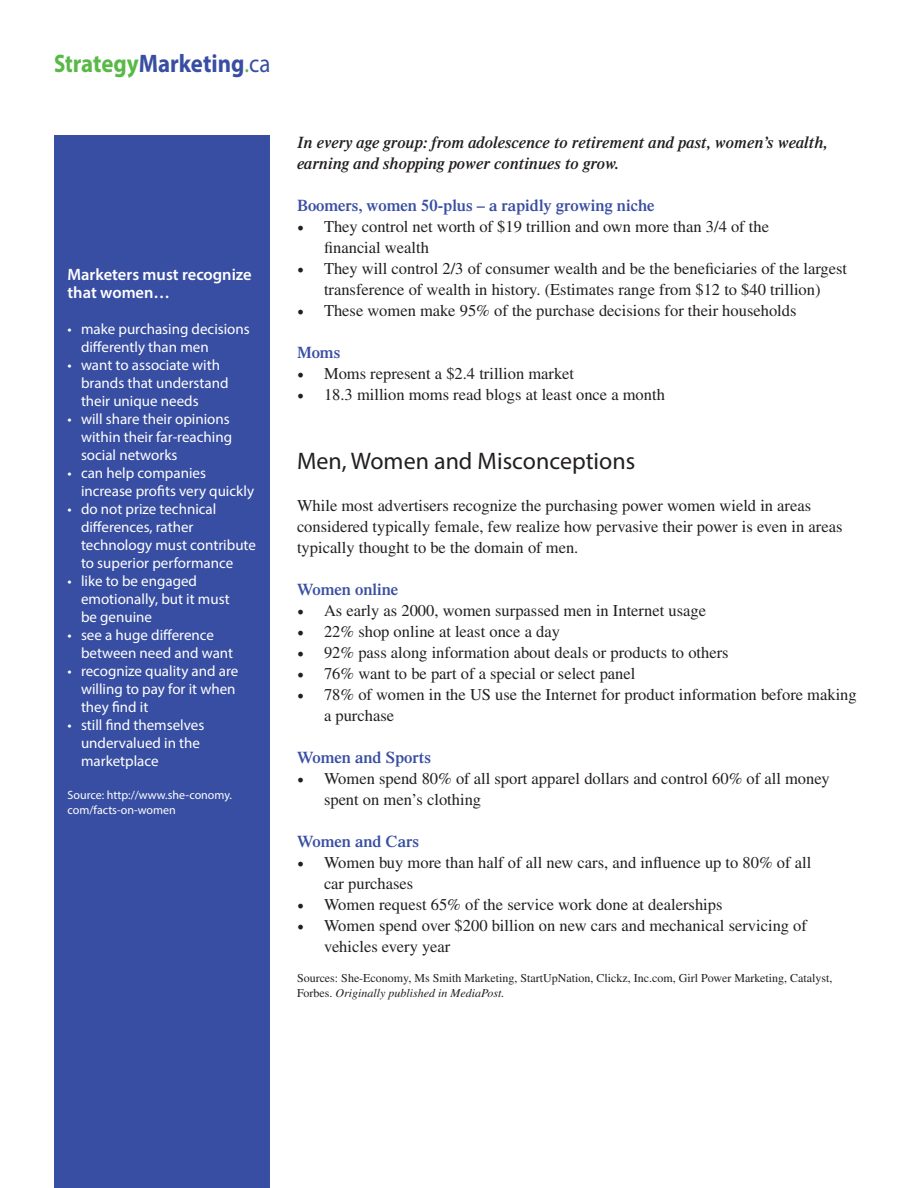
<style>
.page{position:relative;width:918px;height:1188px;background:#fff}
.page>*{position:absolute;margin:0;border:0;box-sizing:border-box;transform-origin:0 0}
.t1{font:700 25.35px "Myriad Pro";color:#384ea2;scale:.9 1}
.t2{font:24px "Myriad Pro";color:#231f20}
.t3{font:16.5px/21px "Times";color:#231f20}
.t4{font:italic 600 16.5px/21px "Times";color:#231f20}
.t5{font:600 16.5px "Times";color:#384ea2}
.t6{font:600 16.5px/18px "Myriad Pro";color:#fff}
.t7{font:15px/18px "Myriad Pro";color:#fff}
.t8{font:12px/15px "Times";color:#231f20}
.t9{font:12px/15px "Myriad Pro";color:#fff}
.s1{color:#58b947}
.s2{font-weight:400;color:#58b947}
.s3{font-weight:400}
.s4{font-family:"Minion Pro";font-size:18px}
.s5{font-style:italic}
</style>
<div class="page">
<div style="left:54px;top:135px;width:216px;height:1053px;background:#384ea2"></div>
<h1 class="t1" style="left:54px;top:47px;width:242px"><span class="s1">Strategy</span>Marketing<span class="s2">.</span><span class="s3">ca</span></h1>
<p class="t6" style="left:68px;top:265px;width:186px">Marketers must recognize that women…</p>
<p class="t7" style="left:81px;top:320px;width:170px;text-indent:-14px">• make purchasing decisions differently than men</p>
<p class="t7" style="left:81px;top:356px;width:149px;text-indent:-14px">• want to associate with brands that understand their unique needs</p>
<p class="t7" style="left:81px;top:410px;width:153px;text-indent:-14px">• will share their opinions within their far-reaching social networks</p>
<p class="t7" style="left:81px;top:464px;width:175px;text-indent:-14px">• can help companies increase profits very quickly</p>
<p class="t7" style="left:81px;top:500px;width:177px;text-indent:-14px">• do not prize technical differences, rather technology must contribute to superior performance</p>
<p class="t7" style="left:81px;top:572px;width:150px;text-indent:-14px">• like to be engaged emotionally, but it must be genuine</p>
<p class="t7" style="left:81px;top:626px;width:154px;text-indent:-14px">• see a huge difference between need and want</p>
<p class="t7" style="left:81px;top:662px;width:159px;text-indent:-14px">• recognize quality and are willing to pay for it when they find it</p>
<p class="t7" style="left:81px;top:716px;width:125px;text-indent:-14px">• still find themselves undervalued in the marketplace</p>
<p class="t9" style="left:68px;top:788px;width:166px">Source: http://www.she-conomy. com/facts-on-women</p>
<p class="t4" style="left:297px;top:132px;width:532px">In every age group: from adolescence to retirement and past, women’s wealth, earning and shopping power continues to grow.</p>
<p class="t5" style="left:297px;top:196px;width:359px">Boomers, women 50-plus – a rapidly growing niche</p>
<p class="t3" style="left:324px;top:216px;width:447px;text-indent:-27px"><span class="s4">•</span> They control net worth of $19 trillion and own more than 3/4 of the financial wealth</p>
<p class="t3" style="left:297px;top:258px;width:552px;text-align:center"><span class="s4">•</span> They will control 2/3 of consumer wealth and be the beneficiaries of the largest transference of wealth in history. (Estimates range from $12 to $40 trillion)</p>
<p class="t3" style="left:297px;top:300px;width:501px"><span class="s4">•</span> These women make 95% of the purchase decisions for their households</p>
<p class="t5" style="left:297px;top:343px;width:45px">Moms</p>
<p class="t3" style="left:297px;top:363px;width:279px"><span class="s4">•</span> Moms represent a $2.4 trillion market</p>
<p class="t3" style="left:297px;top:384px;width:369px"><span class="s4">•</span> 18.3 million moms read blogs at least once a month</p>
<h2 class="t2" style="left:297px;top:446px;width:340px">Men, Women and Misconceptions</h2>
<p class="t3" style="left:297px;top:495px;width:547px">While most advertisers recognize the purchasing power women wield in areas considered typically female, few realize how pervasive their power is even in areas typically thought to be the domain of men.</p>
<p class="t5" style="left:297px;top:580px;width:103px">Women online</p>
<p class="t3" style="left:297px;top:600px;width:411px"><span class="s4">•</span> As early as 2000, women surpassed men in Internet usage</p>
<p class="t3" style="left:297px;top:621px;width:264px"><span class="s4">•</span> 22% shop online at least once a day</p>
<p class="t3" style="left:297px;top:642px;width:433px"><span class="s4">•</span> 92% pass along information about deals or products to others</p>
<p class="t3" style="left:297px;top:663px;width:340px"><span class="s4">•</span> 76% want to be part of a special or select panel</p>
<p class="t3" style="left:324px;top:684px;width:534px;text-indent:-27px"><span class="s4">•</span> 78% of women in the US use the Internet for product information before making a purchase</p>
<p class="t5" style="left:297px;top:748px;width:135px">Women and Sports</p>
<p class="t3" style="left:324px;top:768px;width:507px;text-indent:-27px"><span class="s4">•</span> Women spend 80% of all sport apparel dollars and control 60% of all money spent on men’s clothing</p>
<p class="t5" style="left:297px;top:832px;width:123px">Women and Cars</p>
<p class="t3" style="left:324px;top:852px;width:489px;text-indent:-27px"><span class="s4">•</span> Women buy more than half of all new cars, and influence up to 80% of all car purchases</p>
<p class="t3" style="left:297px;top:894px;width:427px"><span class="s4">•</span> Women request 65% of the service work done at dealerships</p>
<p class="t3" style="left:324px;top:915px;width:485px;text-indent:-27px"><span class="s4">•</span> Women spend over $200 billion on new cars and mechanical servicing of vehicles every year</p>
<p class="t8" style="left:297px;top:970px;width:537px">Sources: She-Economy, Ms Smith Marketing, StartUpNation, Clickz, Inc.com, Girl Power Marketing, Catalyst,<br>Forbes. <span class="s5">Originally published in MediaPost.</span></p>
</div>
